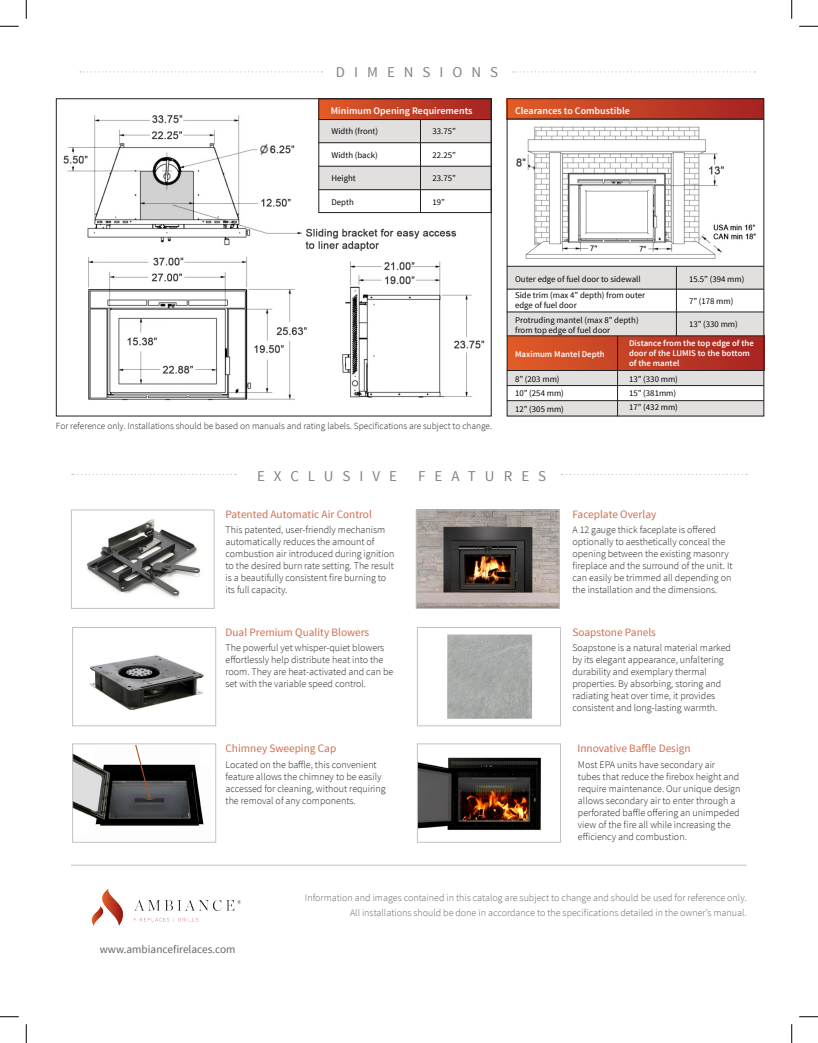
<style>
.page{position:relative;width:818px;height:1043px;background:#fff}
.page>*{position:absolute;margin:0;border:0;box-sizing:border-box;transform-origin:0 0}
.t1{font:15px "Source Sans Pro";letter-spacing:.6em;color:#808285}
.t2{font:11.25px "Source Sans Pro";color:#d06c4f}
.t3{font:11.25px "Source Sans Pro";color:#656666}
.t4{font:300 10px/12px "Source Sans Pro";color:#231f20}
.t5{font:300 10px "Source Sans Pro";color:#656666}
.t6{font:600 10px "Source Sans Pro";color:#fff}
.t7{font:300 9.38px "Source Sans Pro";color:#231f20}
.t8{font:8.75px/10px "Source Sans Pro";color:#050706}
.t9{font:600 8.75px/10px "Source Sans Pro";color:#fff}
</style>
<div class="page">
<div style="left:506px;top:98px;width:257px;height:21px;background:linear-gradient(to right,#e25e28,#a42222)"></div>
<div style="left:507px;top:336px;width:257px;height:34px;background:linear-gradient(to right,#e05c28,#a62422)"></div>
<div style="left:507px;top:266px;width:257px;height:23px;background:#e2dfdf"></div>
<div style="left:507px;top:312px;width:257px;height:23px;background:#e2dfdf"></div>
<div style="left:507px;top:370px;width:257px;height:15px;background:#e2dfdf"></div>
<div style="left:507px;top:401px;width:257px;height:15px;background:#e2dfdf"></div>
<img style="left:516px;top:126px;width:240px;height:133px">
<img style="left:86px;top:519px;width:115px;height:79px">
<div style="left:71px;top:509px;width:143px;height:99px;border:1px solid #c0c2c3"></div>
<img style="left:418px;top:511px;width:139px;height:95px">
<div style="left:416px;top:509px;width:143px;height:99px;border:1px solid #c0c2c3"></div>
<img style="left:89px;top:655px;width:115px;height:56px">
<div style="left:72px;top:627px;width:144px;height:99px;border:1px solid #c0c2c3"></div>
<img style="left:74px;top:745px;width:130px;height:81px">
<div style="left:72px;top:743px;width:144px;height:99px;border:1px solid #c0c2c3"></div>
<img style="left:447px;top:634px;width:86px;height:85px">
<div style="left:417px;top:627px;width:143px;height:99px;border:1px solid #c0c2c3"></div>
<img style="left:419px;top:757px;width:122px;height:73px">
<div style="left:417px;top:743px;width:143px;height:99px;border:1px solid #c0c2c3"></div>
<svg style="left:72px;top:474px;width:164px;height:1px"></svg>
<svg style="left:561px;top:474px;width:186px;height:1px"></svg>
<img style="left:92px;top:889px;width:149px;height:37px">
<hr style="left:71px;top:864px;width:675px;height:1px;background:#c0c2c3">
<img style="left:55px;top:99px;width:437px;height:313px">
<div style="left:318px;top:120px;width:173px;height:23px;background:#e2dfdf"></div>
<div style="left:318px;top:166px;width:173px;height:23px;background:#e2dfdf"></div>
<div style="left:318px;top:98px;width:173px;height:21px;background:linear-gradient(to right,#e15d28,#a52322)"></div>
<svg style="left:80px;top:71px;width:242px;height:2px"></svg>
<svg style="left:513px;top:71px;width:242px;height:2px"></svg>
<div style="left:318px;top:98px;width:173px;height:115px;border:1px solid #231f20"></div>
<div style="left:56px;top:98px;width:435px;height:318px;border:1px solid #231f20"></div>
<hr style="left:676px;top:266px;width:1px;height:70px;background:#231f20">
<hr style="left:617px;top:336px;width:1px;height:80px;background:#231f20">
<hr style="left:420px;top:120px;width:1px;height:93px;background:#231f20">
<hr style="left:506px;top:289px;width:257px;height:1px;background:#231f20">
<hr style="left:506px;top:385px;width:257px;height:1px;background:#231f20">
<hr style="left:506px;top:266px;width:257px;height:1px;background:#231f20">
<hr style="left:506px;top:119px;width:257px;height:1px;background:#231f20">
<hr style="left:506px;top:370px;width:257px;height:1px;background:#231f20">
<hr style="left:318px;top:119px;width:173px;height:1px;background:#231f20">
<hr style="left:318px;top:142px;width:173px;height:1px;background:#231f20">
<hr style="left:318px;top:189px;width:173px;height:1px;background:#231f20">
<hr style="left:318px;top:166px;width:173px;height:1px;background:#231f20">
<hr style="left:506px;top:312px;width:257px;height:1px;background:#231f20">
<hr style="left:506px;top:335px;width:257px;height:1px;background:#231f20">
<hr style="left:506px;top:400px;width:257px;height:1px;background:#231f20">
<svg style="left:0;top:25px;width:19px;height:2px"></svg>
<svg style="left:799px;top:25px;width:19px;height:2px"></svg>
<svg style="left:0;top:1016px;width:19px;height:1px"></svg>
<svg style="left:799px;top:1016px;width:19px;height:1px"></svg>
<svg style="left:25px;top:0;width:2px;height:19px"></svg>
<svg style="left:25px;top:1024px;width:2px;height:18px"></svg>
<svg style="left:791px;top:0;width:1px;height:19px"></svg>
<svg style="left:791px;top:1024px;width:1px;height:18px"></svg>
<p class="t1" style="left:336px;top:63px;width:164px">DIMENSIONS</p>
<p class="t6" style="left:331px;top:104px;width:143px">Minimum Opening Requirements</p>
<p class="t8" style="left:331px;top:126px;width:48px">Width (front)</p>
<p class="t8" style="left:432px;top:126px;width:25px">33.75”</p>
<p class="t8" style="left:331px;top:150px;width:48px">Width (back)</p>
<p class="t8" style="left:432px;top:150px;width:25px">22.25”</p>
<p class="t8" style="left:331px;top:174px;width:26px">Height</p>
<p class="t8" style="left:432px;top:174px;width:25px">23.75”</p>
<p class="t8" style="left:331px;top:197px;width:24px">Depth</p>
<p class="t8" style="left:432px;top:197px;width:14px">19”</p>
<p class="t6" style="left:515px;top:104px;width:116px">Clearances to Combustible</p>
<p class="t7" style="left:56px;top:420px;width:437px">For reference only. Installations should be based on manuals and rating labels. Specifications are subject to change.</p>
<p class="t8" style="left:515px;top:274px;width:127px">Outer edge of fuel door to sidewall</p>
<p class="t8" style="left:515px;top:290px;width:132px">Side trim (max 4” depth) from outer edge of fuel door</p>
<p class="t8" style="left:515px;top:315px;width:125px">Protruding mantel (max 8” depth)</p>
<p class="t8" style="left:515px;top:325px;width:97px">from top edge of fuel door</p>
<p class="t8" style="left:689px;top:274px;width:57px">15.5” (394 mm)</p>
<p class="t8" style="left:689px;top:296px;width:46px">7” (178 mm)</p>
<p class="t8" style="left:689px;top:319px;width:50px">13” (330 mm)</p>
<p class="t9" style="left:515px;top:349px;width:91px">Maximum Mantel Depth</p>
<p class="t9" style="left:629px;top:338px;width:126px">Distance from the top edge of the door of the LUMIS to the bottom of the mantel</p>
<p class="t8" style="left:515px;top:374px;width:46px">8” (203 mm)</p>
<p class="t8" style="left:515px;top:388px;width:50px">10” (254 mm)</p>
<p class="t8" style="left:515px;top:404px;width:50px">12” (305 mm)</p>
<p class="t8" style="left:629px;top:374px;width:50px">13” (330 mm)</p>
<p class="t8" style="left:629px;top:388px;width:49px">15” (381mm)</p>
<p class="t8" style="left:629px;top:402px;width:50px">17” (432 mm)</p>
<p class="t1" style="left:257px;top:466px;width:141px">EXCLUSIVE</p>
<p class="t1" style="left:418px;top:466px;width:130px">FEATURES</p>
<p class="t2" style="left:225px;top:507px;width:148px">Patented Automatic Air Control</p>
<p class="t4" style="left:225px;top:523px;width:170px">This patented, user-friendly mechanism automatically reduces the amount of combustion air introduced during ignition to the desired burn rate setting. The result is a beautifully consistent fire burning to its full capacity.</p>
<p class="t2" style="left:572px;top:507px;width:85px">Faceplate Overlay</p>
<p class="t4" style="left:572px;top:523px;width:161px">A 12 gauge thick faceplate is offered optionally to aesthetically conceal the opening between the existing masonry fireplace and the surround of the unit. It can easily be trimmed all depending on the installation and the dimensions.</p>
<p class="t2" style="left:225px;top:625px;width:145px">Dual Premium Quality Blowers</p>
<p class="t2" style="left:572px;top:625px;width:85px">Soapstone Panels</p>
<p class="t4" style="left:225px;top:641px;width:169px">The powerful yet whisper-quiet blowers effortlessly help distribute heat into the room. They are heat-activated and can be set with the variable speed control.</p>
<p class="t2" style="left:225px;top:741px;width:112px">Chimney Sweeping Cap</p>
<p class="t4" style="left:225px;top:758px;width:162px">Located on the baffle, this convenient feature allows the chimney to be easily accessed for cleaning, without requiring the removal of any components.</p>
<p class="t4" style="left:572px;top:641px;width:160px">Soapstone is a natural material marked</p>
<p class="t4" style="left:572px;top:653px;width:153px">by its elegant appearance, unfaltering</p>
<p class="t4" style="left:572px;top:665px;width:136px">durability and exemplary thermal</p>
<p class="t4" style="left:572px;top:677px;width:150px">properties. By absorbing, storing and</p>
<p class="t4" style="left:572px;top:689px;width:144px">radiating heat over time, it provides</p>
<p class="t4" style="left:572px;top:701px;width:146px">consistent and long-lasting warmth.</p>
<p class="t2" style="left:577px;top:741px;width:115px">Innovative Baffle Design</p>
<p class="t4" style="left:578px;top:758px;width:164px">Most EPA units have secondary air<br>tubes that reduce the firebox height and require maintenance. Our unique design allows secondary air to enter through a perforated baffle offering an unimpeded view of the fire all while increasing the efficiency and combustion.</p>
<p class="t3" style="left:100px;top:942px;width:137px">www.ambiancefirelaces.com</p>
<p class="t5" style="left:305px;top:891px;width:443px">Information and images contained in this catalog are subject to change and should be used for reference only.</p>
<p class="t5" style="left:350px;top:906px;width:398px">All installations should be done in accordance to the specifications detailed in the owner’s manual.</p>
</div>
